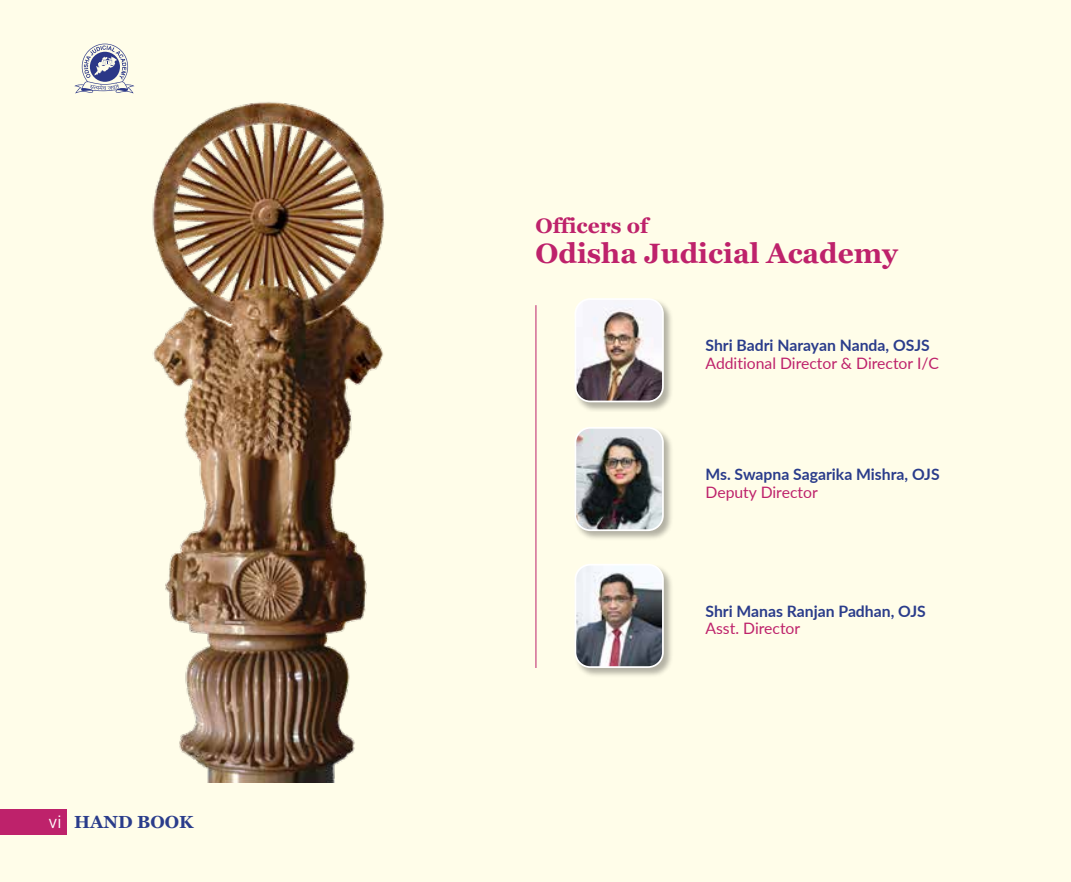
<style>
.page{position:relative;width:1071px;height:882px;background:#fffde9}
.page>*{position:absolute;margin:0;border:0;box-sizing:border-box;transform-origin:0 0}
.t1{font:700 28px "Georgia";color:#be226b}
.t2{font:700 21px "Georgia";color:#be226b}
.t3{font:700 17.5px "Georgia";color:#2a3c8b}
.t4{font:700 15.75px "Lato";color:#2a3c8b}
.t5{font:15.75px "Lato";color:#be226b}
.s1{font-family:"Gotham Narrow";font-weight:400;color:#fff}
</style>
<div class="page">
<div style="left:0;top:809px;width:66px;height:25px;background:#be226b"></div>
<svg style="left:74px;top:44px;width:60px;height:49px;background:#bbbec9"></svg>
<img style="left:147px;top:99px;width:240px;height:684px">
<hr style="left:536px;top:305px;width:1px;height:363px;background:#bc226a">
<div style="left:574px;top:298px;width:100px;height:114px;background:#000;opacity:.3"></div>
<img style="left:575px;top:299px;width:88px;height:102px">
<div style="left:575px;top:298px;width:89px;height:104px;border:2px solid #fff;border-radius:15px"></div>
<div style="left:574px;top:426px;width:100px;height:115px;background:#000;opacity:.3"></div>
<img style="left:575px;top:428px;width:88px;height:102px">
<div style="left:575px;top:427px;width:89px;height:104px;border:2px solid #fff;border-radius:15px"></div>
<div style="left:574px;top:563px;width:100px;height:115px;background:#000;opacity:.3"></div>
<img style="left:575px;top:565px;width:88px;height:102px">
<div style="left:575px;top:564px;width:89px;height:104px;border:2px solid #fff;border-radius:15px"></div>
<p class="t3" style="left:49px;top:810px;width:146px"><span class="s1">vi</span> HAND BOOK</p>
<h2 class="t2" style="left:536px;top:212px;width:114px">Officers of</h2>
<h1 class="t1" style="left:536px;top:235px;width:364px">Odisha Judicial Academy</h1>
<p class="t4" style="left:706px;top:334px;width:226px">Shri Badri Narayan Nanda, OSJS</p>
<p class="t5" style="left:706px;top:352px;width:235px">Additional Director &amp; Director I/C</p>
<p class="t4" style="left:706px;top:463px;width:236px">Ms. Swapna Sagarika Mishra, OJS</p>
<p class="t5" style="left:706px;top:481px;width:114px">Deputy Director</p>
<p class="t4" style="left:706px;top:600px;width:222px">Shri Manas Ranjan Padhan, OJS</p>
<p class="t5" style="left:706px;top:617px;width:96px">Asst. Director</p>
</div>
